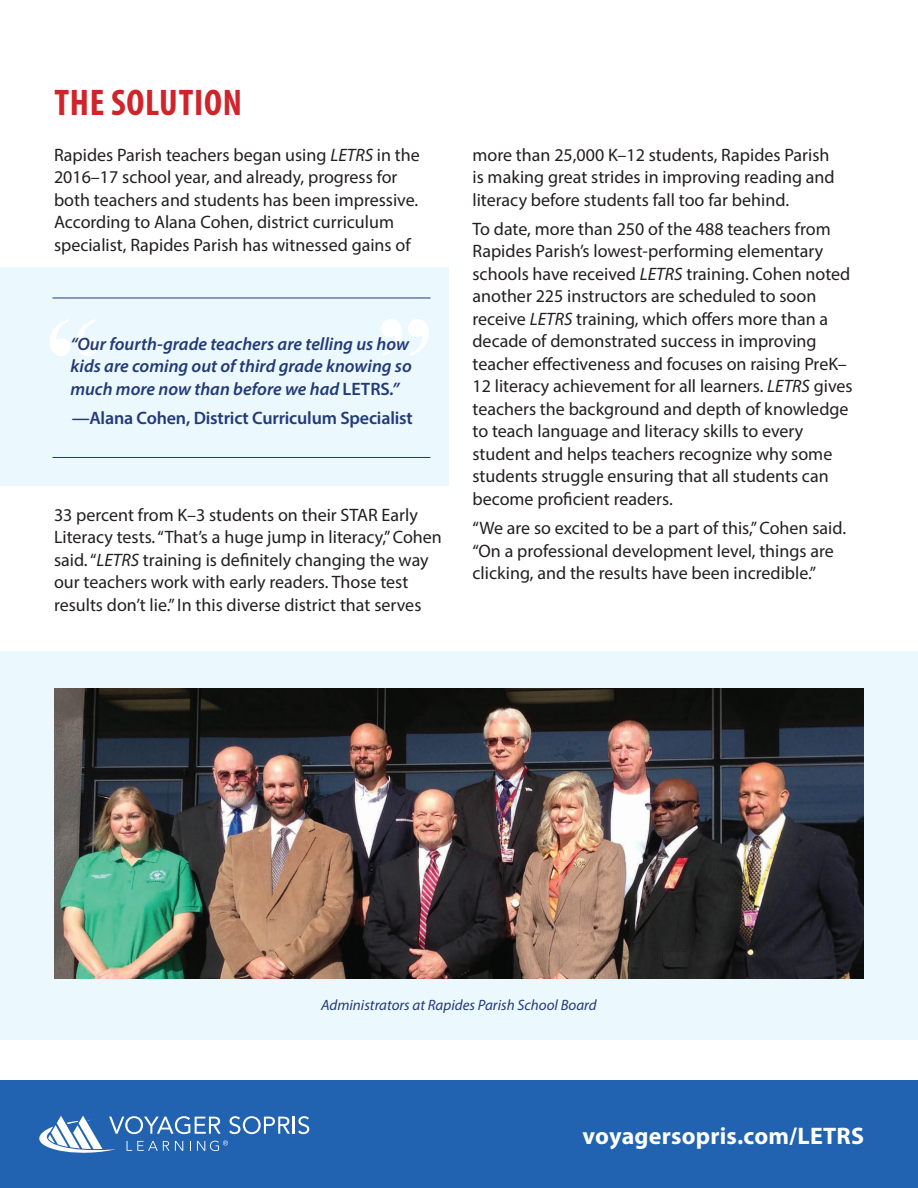
<style>
.page{position:relative;width:918px;height:1188px;background:#fff}
.page>*{position:absolute;margin:0;border:0;box-sizing:border-box;transform-origin:0 0}
.t1{font:700 condensed 37.2px "Myriad Pro";letter-spacing:.02em;color:#d1232a}
.t2{font:700 24px "Myriad Pro";letter-spacing:.01em;color:#fff}
.t3{font:18px/22.5px "Myriad Pro";color:#231f20}
.t4{font:italic 600 18px/22.5px "Myriad Pro";color:#233a78}
.t5{font:600 18px "Myriad Pro";letter-spacing:-.01em;color:#233a78}
.t6{font:italic 15px "Myriad Pro";color:#233a78}
.s1{font-style:italic}
.s2{font-style:normal}
</style>
<div class="page">
<div style="left:0;top:267px;width:448px;height:219px;background:#ebf8fd"></div>
<div style="left:0;top:651px;width:918px;height:389px;background:#ebf8fd"></div>
<img style="left:54px;top:688px;width:810px;height:291px">
<div style="left:0;top:1080px;width:918px;height:108px;background:#2163b0"></div>
<svg style="left:39px;top:1116px;width:270px;height:37px"></svg>
<svg style="left:381px;top:319px;width:48px;height:37px"></svg>
<hr style="left:52px;top:457px;width:378px;height:1px;background:#233a78">
<hr style="left:52px;top:298px;width:378px;height:1px;background:#233a78">
<svg style="left:50px;top:319px;width:47px;height:37px"></svg>
<h1 class="t1" style="left:54px;top:79px;width:189px">THE SOLUTION</h1>
<p class="t3" style="left:54px;top:143px;width:367px">Rapides Parish teachers began using <span class="s1">LETRS</span> in the 2016–17 school year, and already, progress for both teachers and students has been impressive.<br>According to Alana Cohen, district curriculum specialist, Rapides Parish has witnessed gains of</p>
<p class="t4" style="left:70px;top:332px;width:343px">“Our fourth-grade teachers are telling us how kids are coming out of third grade knowing so much more now than before we had <span class="s2">LETRS</span>.”</p>
<p class="t5" style="left:72px;top:406px;width:343px">—Alana Cohen, District Curriculum Specialist</p>
<p class="t3" style="left:54px;top:503px;width:389px">33 percent from K–3 students on their STAR Early Literacy tests. “That’s a huge jump in literacy,” Cohen said. “<span class="s1">LETRS</span> training is definitely changing the way our teachers work with early readers. Those test results don’t lie.” In this diverse district that serves</p>
<p class="t3" style="left:472px;top:143px;width:364px">more than 25,000 K–12 students, Rapides Parish is making great strides in improving reading and literacy before students fall too far behind.</p>
<p class="t3" style="left:472px;top:217px;width:382px">To date, more than 250 of the 488 teachers from Rapides Parish’s lowest-performing elementary schools have received <span class="s1">LETRS</span> training. Cohen noted another 225 instructors are scheduled to soon receive <span class="s1">LETRS</span> training, which offers more than a decade of demonstrated success in improving teacher effectiveness and focuses on raising PreK– 12 literacy achievement for all learners. <span class="s1">LETRS</span> gives teachers the background and depth of knowledge to teach language and literacy skills to every student and helps teachers recognize why some students struggle ensuring that all students can become proficient readers.</p>
<p class="t3" style="left:472px;top:516px;width:375px">“We are so excited to be a part of this,” Cohen said. “On a professional development level, things are clicking, and the results have been incredible.”</p>
<p class="t6" style="left:321px;top:995px;width:277px">Administrators at Rapides Parish School Board</p>
<h2 class="t2" style="left:583px;top:1120px;width:283px">voyagersopris.com/LETRS</h2>
</div>
